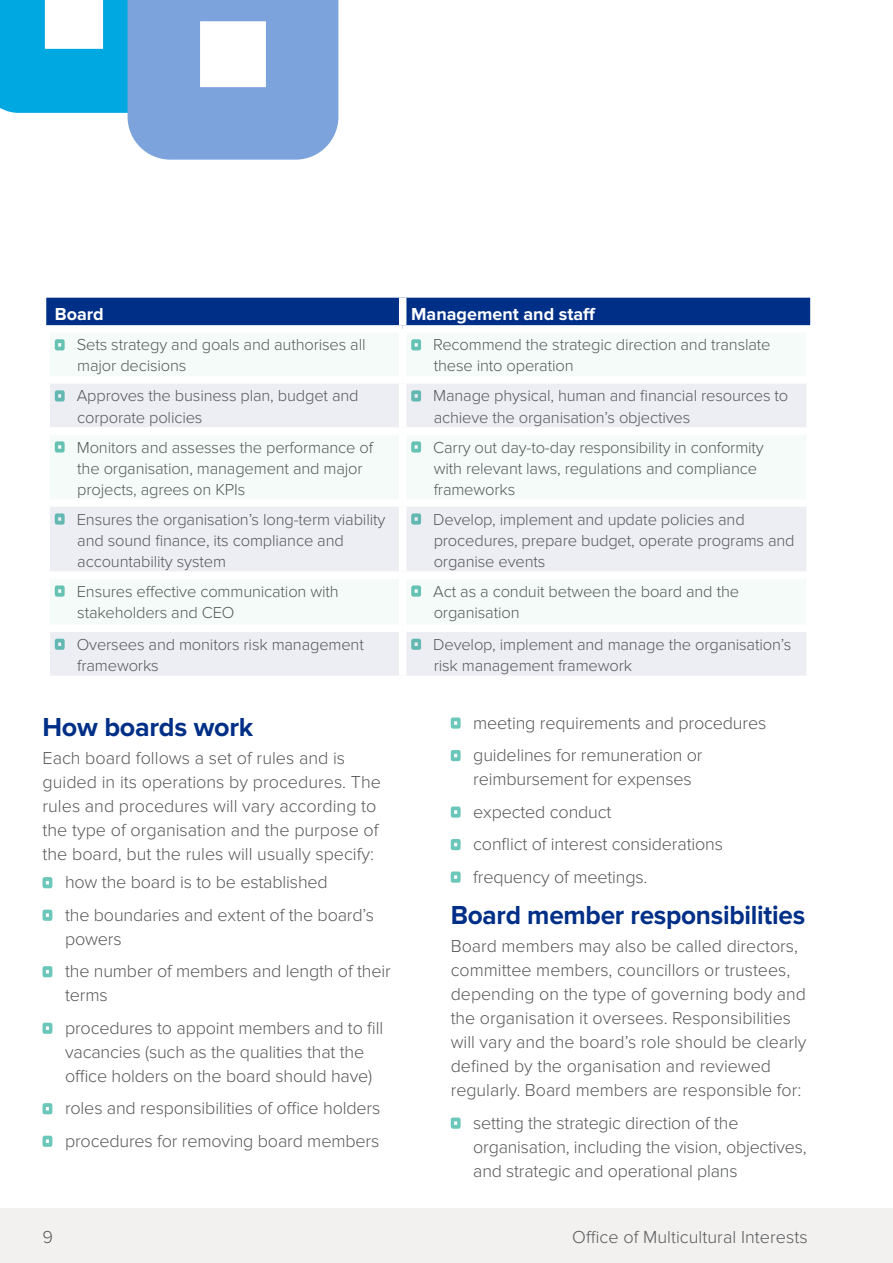
<style>
.page{position:relative;width:893px;height:1263px;background:#fff}
.page>*{position:absolute;margin:0;border:0;box-sizing:border-box;transform-origin:0 0}
.Section_Heading{font:700 27px "Proxima Nova";letter-spacing:-.01em;color:#002f87}
.Body_Bullet_list_-_i{font:300 18px/24px "Proxima Nova";letter-spacing:-.01em;color:#58595b}
.Body_Copy_-_Light{font:300 18px/24px "Proxima Nova";color:#58595b}
.Table_Heading{font:700 18px "Proxima Nova";color:#fff}
.Body_Bullet_list_-_i-2{font:300 16.5px/21px "Proxima Nova";letter-spacing:-.01em;color:#58595b}
</style>
<div class="page">
<svg style="left:0;top:0;width:338px;height:160px"></svg>
<div style="left:0;top:1208px;width:893px;height:55px;background:#f2f1f0"></div>
<div style="left:46px;top:298px;width:764px;height:27px;background:#002f87"></div>
<svg style="left:50px;top:384px;width:756px;height:292px;fill:#ededf4"></svg>
<div style="left:399px;top:384px;width:7px;height:43px;background:#fff"></div>
<div style="left:43px;top:427px;width:360px;height:8px;background:#fff"></div>
<div style="left:403px;top:427px;width:411px;height:8px;background:#fff"></div>
<div style="left:399px;top:435px;width:7px;height:64px;background:#fff"></div>
<div style="left:43px;top:499px;width:360px;height:8px;background:#fff"></div>
<div style="left:403px;top:499px;width:411px;height:8px;background:#fff"></div>
<div style="left:399px;top:507px;width:7px;height:64px;background:#fff"></div>
<div style="left:43px;top:571px;width:360px;height:8px;background:#fff"></div>
<div style="left:403px;top:571px;width:411px;height:8px;background:#fff"></div>
<div style="left:399px;top:579px;width:7px;height:45px;background:#fff"></div>
<div style="left:43px;top:624px;width:360px;height:8px;background:#fff"></div>
<div style="left:403px;top:624px;width:411px;height:8px;background:#fff"></div>
<div style="left:399px;top:632px;width:7px;height:44px;background:#fff"></div>
<div style="left:399px;top:298px;width:7px;height:27px;background:#fff"></div>
<svg style="left:55px;top:339px;width:10px;height:11px"></svg>
<svg style="left:411px;top:339px;width:10px;height:11px"></svg>
<svg style="left:55px;top:390px;width:10px;height:11px"></svg>
<svg style="left:411px;top:390px;width:10px;height:11px"></svg>
<svg style="left:55px;top:441px;width:10px;height:11px"></svg>
<svg style="left:411px;top:441px;width:10px;height:11px"></svg>
<svg style="left:55px;top:513px;width:10px;height:12px"></svg>
<svg style="left:411px;top:513px;width:10px;height:12px"></svg>
<svg style="left:55px;top:585px;width:10px;height:12px"></svg>
<svg style="left:411px;top:585px;width:10px;height:12px"></svg>
<svg style="left:55px;top:639px;width:10px;height:11px"></svg>
<svg style="left:411px;top:639px;width:10px;height:11px"></svg>
<svg style="left:43px;top:877px;width:9px;height:11px"></svg>
<svg style="left:43px;top:910px;width:9px;height:11px"></svg>
<svg style="left:43px;top:966px;width:9px;height:11px"></svg>
<svg style="left:43px;top:1023px;width:9px;height:11px"></svg>
<svg style="left:43px;top:1103px;width:9px;height:11px"></svg>
<svg style="left:43px;top:1136px;width:9px;height:11px"></svg>
<svg style="left:451px;top:717px;width:10px;height:12px"></svg>
<svg style="left:451px;top:750px;width:10px;height:11px"></svg>
<svg style="left:451px;top:806px;width:10px;height:12px"></svg>
<svg style="left:451px;top:839px;width:10px;height:11px"></svg>
<svg style="left:451px;top:871px;width:10px;height:12px"></svg>
<svg style="left:451px;top:1117px;width:10px;height:12px"></svg>
<p class="Table_Heading" style="left:55px;top:304px;width:51px">Board</p>
<p class="Table_Heading" style="left:411px;top:304px;width:186px">Management and staff</p>
<p class="Body_Bullet_list_-_i-2" style="left:77px;top:335px;width:290px">Sets strategy and goals and authorises all major decisions</p>
<p class="Body_Bullet_list_-_i-2" style="left:433px;top:335px;width:339px">Recommend the strategic direction and translate these into operation</p>
<p class="Body_Bullet_list_-_i-2" style="left:77px;top:386px;width:283px">Approves the business plan, budget and corporate policies</p>
<p class="Body_Bullet_list_-_i-2" style="left:433px;top:386px;width:357px">Manage physical, human and financial resources to achieve the organisation’s objectives</p>
<p class="Body_Bullet_list_-_i-2" style="left:77px;top:437px;width:298px">Monitors and assesses the performance of the organisation, management and major projects, agrees on KPIs</p>
<p class="Body_Bullet_list_-_i-2" style="left:433px;top:437px;width:332px">Carry out day-to-day responsibility in conformity with relevant laws, regulations and compliance frameworks</p>
<p class="Body_Bullet_list_-_i-2" style="left:77px;top:509px;width:310px">Ensures the organisation’s long-term viability and sound finance, its compliance and accountability system</p>
<p class="Body_Bullet_list_-_i-2" style="left:433px;top:509px;width:363px">Develop, implement and update policies and procedures, prepare budget, operate programs and organise events</p>
<p class="Body_Bullet_list_-_i-2" style="left:77px;top:581px;width:263px">Ensures effective communication with stakeholders and CEO</p>
<p class="Body_Bullet_list_-_i-2" style="left:433px;top:581px;width:307px">Act as a conduit between the board and the organisation</p>
<p class="Body_Bullet_list_-_i-2" style="left:77px;top:634px;width:289px">Oversees and monitors risk management frameworks</p>
<p class="Body_Bullet_list_-_i-2" style="left:433px;top:634px;width:359px">Develop, implement and manage the organisation’s risk management framework</p>
<p class="Section_Heading" style="left:43px;top:711px;width:212px">How boards work</p>
<p class="Body_Copy_-_Light" style="left:43px;top:746px;width:340px">Each board follows a set of rules and is guided in its operations by procedures. The rules and procedures will vary according to the type of organisation and the purpose of the board, but the rules will usually specify:</p>
<p class="Body_Bullet_list_-_i" style="left:65px;top:870px;width:264px">how the board is to be established</p>
<p class="Body_Bullet_list_-_i" style="left:65px;top:903px;width:311px">the boundaries and extent of the board’s powers</p>
<p class="Body_Bullet_list_-_i" style="left:65px;top:959px;width:327px">the number of members and length of their terms</p>
<p class="Body_Bullet_list_-_i" style="left:65px;top:1016px;width:320px">procedures to appoint members and to fill vacancies (such as the qualities that the office holders on the board should have)</p>
<p class="Body_Bullet_list_-_i" style="left:65px;top:1096px;width:317px">roles and responsibilities of office holders</p>
<p class="Body_Bullet_list_-_i" style="left:65px;top:1129px;width:316px">procedures for removing board members</p>
<p class="Body_Bullet_list_-_i" style="left:473px;top:711px;width:295px">meeting requirements and procedures</p>
<p class="Body_Bullet_list_-_i" style="left:473px;top:743px;width:231px">guidelines for remuneration or reimbursement for expenses</p>
<p class="Body_Bullet_list_-_i" style="left:473px;top:800px;width:140px">expected conduct</p>
<p class="Body_Bullet_list_-_i" style="left:473px;top:832px;width:251px">conflict of interest considerations</p>
<p class="Body_Bullet_list_-_i" style="left:473px;top:865px;width:176px">frequency of meetings.</p>
<p class="Section_Heading" style="left:451px;top:899px;width:356px">Board member responsibilities</p>
<p class="Body_Copy_-_Light" style="left:451px;top:934px;width:357px">Board members may also be called directors, committee members, councillors or trustees, depending on the type of governing body and the organisation it oversees. Responsibilities will vary and the board’s role should be clearly defined by the organisation and reviewed regularly. Board members are responsible for:</p>
<p class="Body_Bullet_list_-_i" style="left:473px;top:1111px;width:335px">setting the strategic direction of the organisation, including the vision, objectives, and strategic and operational plans</p>
<p class="Body_Copy_-_Light" style="left:43px;top:1225px;width:12px">9</p>
<p class="Body_Copy_-_Light" style="left:572px;top:1225px;width:237px">Office of Multicultural Interests</p>
</div>
